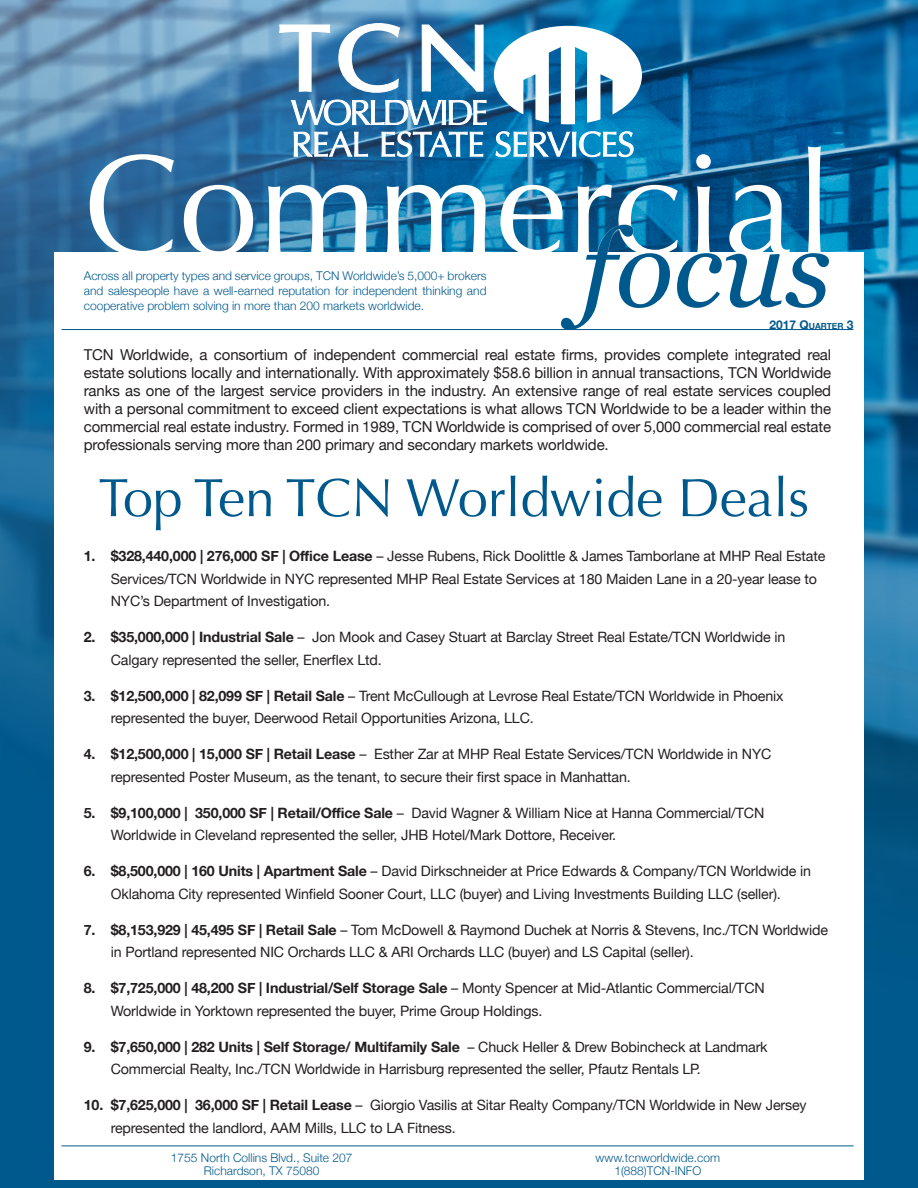
<style>
.page{position:relative;width:918px;height:1188px;background:#00598c}
.page>*{position:absolute;margin:0;border:0;box-sizing:border-box;transform-origin:0 0}
.commercial{font:142.5px "Optima";color:#fff}
.focus{font:italic 108px "Georgia";color:#00598c}
.Top_10_Header{font:54px "Optima";letter-spacing:-.005em;color:#00598c}
.blurb{font:15px/18px "Helvetica Neue";letter-spacing:-.01em;color:#231f20;text-align:justify}
.t1{font:14.25px/22.5px "Helvetica Neue";letter-spacing:-.01em;color:#231f20}
.blurb-2{font:300 12px/13.5px "Helvetica Neue";color:#00598c;text-align:center}
.volume{font:700 12px "Helvetica Neue";color:#00598c}
.s1{font-size:8.4px}
.s2{font-weight:700}
</style>
<div class="page">
<img style="left:0;top:0;width:918px;height:707px">
<svg style="left:279px;top:24px;width:51px;height:68px;background:#84aac8"></svg>
<svg style="left:338px;top:23px;width:62px;height:70px;background:#7099bc"></svg>
<svg style="left:422px;top:24px;width:62px;height:68px;background:#7caac9"></svg>
<svg style="left:494px;top:26px;width:148px;height:98px;background:#9cc4db"></svg>
<svg style="left:290px;top:99px;width:197px;height:58px;background:#6496bb"></svg>
<svg style="left:495px;top:131px;width:139px;height:26px;background:#62add2"></svg>
<svg style="left:2px;top:673px;width:916px;height:175px"></svg>
<div style="left:54px;top:252px;width:810px;height:928px;background:#fff"></div>
<div style="left:560px;top:225px;width:270px;height:105px;background:#fff;opacity:.75"></div>
<hr style="left:62px;top:329px;width:792px;height:1px;background:#00598c">
<hr style="left:62px;top:1146px;width:792px;height:1px;background:#00598c">
<p class="commercial" style="left:84px;top:123px;width:752px">Commercial</p>
<p class="focus" style="left:580px;top:190px;width:253px">focus</p>
<p class="blurb-2" style="left:84px;top:267px;width:404px;line-height:15px;text-align:justify">Across all property types and service groups, TCN Worldwide’s 5,000+ brokers and salespeople have a well-earned reputation for independent thinking and cooperative problem solving in more than 200 markets worldwide.</p>
<p class="blurb" style="left:84px;top:346px;width:749px">TCN Worldwide, a consortium of independent commercial real estate firms, provides complete integrated real estate solutions locally and internationally. With approximately $58.6 billion in annual transactions, TCN Worldwide ranks as one of the largest service providers in the industry. An extensive range of real estate services coupled with a personal commitment to exceed client expectations is what allows TCN Worldwide to be a leader within the commercial real estate industry. Formed in 1989, TCN Worldwide is comprised of over 5,000 commercial real estate professionals serving more than 200 primary and secondary markets worldwide.</p>
<p class="volume" style="left:770px;top:316px;width:85px">2017 Q<span class="s1">UARTER</span> 3</p>
<p class="Top_10_Header" style="left:98px;top:466px;width:712px">Top Ten TCN Worldwide Deals</p>
<p class="t1" style="left:111px;top:546px;width:716px;text-indent:-27px"><span class="s2">1. $328,440,000 | 276,000 SF | Office Lease</span> – Jesse Rubens, Rick Doolittle &amp; James Tamborlane at MHP Real Estate<br>Services/TCN Worldwide in NYC represented MHP Real Estate Services at 180 Maiden Lane in a 20-year lease to<br>NYC’s Department of Investigation.</p>
<p class="t1" style="left:111px;top:627px;width:676px;text-indent:-27px"><span class="s2">2. $35,000,000 | Industrial Sale</span> – Jon Mook and Casey Stuart at Barclay Street Real Estate/TCN Worldwide in<br>Calgary represented the seller, Enerflex Ltd.</p>
<p class="t1" style="left:111px;top:685px;width:674px;text-indent:-27px"><span class="s2">3. $12,500,000 | 82,099 SF | Retail Sale</span> – Trent McCullough at Levrose Real Estate/TCN Worldwide in Phoenix represented the buyer, Deerwood Retail Opportunities Arizona, LLC.</p>
<p class="t1" style="left:111px;top:744px;width:662px;text-indent:-27px"><span class="s2">4. $12,500,000 | 15,000 SF | Retail Lease</span> – Esther Zar at MHP Real Estate Services/TCN Worldwide in NYC represented Poster Museum, as the tenant, to secure their first space in Manhattan.</p>
<p class="t1" style="left:111px;top:802px;width:655px;text-indent:-27px"><span class="s2">5. $9,100,000 | 350,000 SF | Retail/Office Sale</span> – David Wagner &amp; William Nice at Hanna Commercial/TCN<br>Worldwide in Cleveland represented the seller, JHB Hotel/Mark Dottore, Receiver.</p>
<p class="t1" style="left:84px;top:861px;width:729px;text-align:center"><span class="s2">6. $8,500,000 | 160 Units | Apartment Sale</span> – David Dirkschneider at Price Edwards &amp; Company/TCN Worldwide in<br>Oklahoma City represented Winfield Sooner Court, LLC (buyer) and Living Investments Building LLC (seller).</p>
<p class="t1" style="left:111px;top:919px;width:719px;text-indent:-27px"><span class="s2">7. $8,153,929 | 45,495 SF | Retail Sale</span> – Tom McDowell &amp; Raymond Duchek at Norris &amp; Stevens, Inc./TCN Worldwide in Portland represented NIC Orchards LLC &amp; ARI Orchards LLC (buyer) and LS Capital (seller).</p>
<p class="t1" style="left:111px;top:978px;width:655px;text-indent:-27px"><span class="s2">8. $7,725,000 | 48,200 SF | Industrial/Self Storage Sale</span> – Monty Spencer at Mid-Atlantic Commercial/TCN<br>Worldwide in Yorktown represented the buyer, Prime Group Holdings.</p>
<p class="t1" style="left:111px;top:1036px;width:658px;text-indent:-27px"><span class="s2">9. $7,650,000 | 282 Units | Self Storage/ Multifamily Sale</span> – Chuck Heller &amp; Drew Bobincheck at Landmark<br>Commercial Realty, Inc./TCN Worldwide in Harrisburg represented the seller, Pfautz Rentals LP.</p>
<p class="t1" style="left:111px;top:1095px;width:697px;text-indent:-27px"><span class="s2">10. $7,625,000 | 36,000 SF | Retail Lease</span> – Giorgio Vasilis at Sitar Realty Company/TCN Worldwide in New Jersey represented the landlord, AAM Mills, LLC to LA Fitness.</p>
<p class="blurb-2" style="left:171px;top:1150px;width:183px">1755 North Collins Blvd., Suite 207<br>Richardson, TX 75080</p>
<p class="blurb-2" style="left:596px;top:1150px;width:126px">www.tcnworldwide.com<br>1(888)TCN-INFO</p>
</div>
